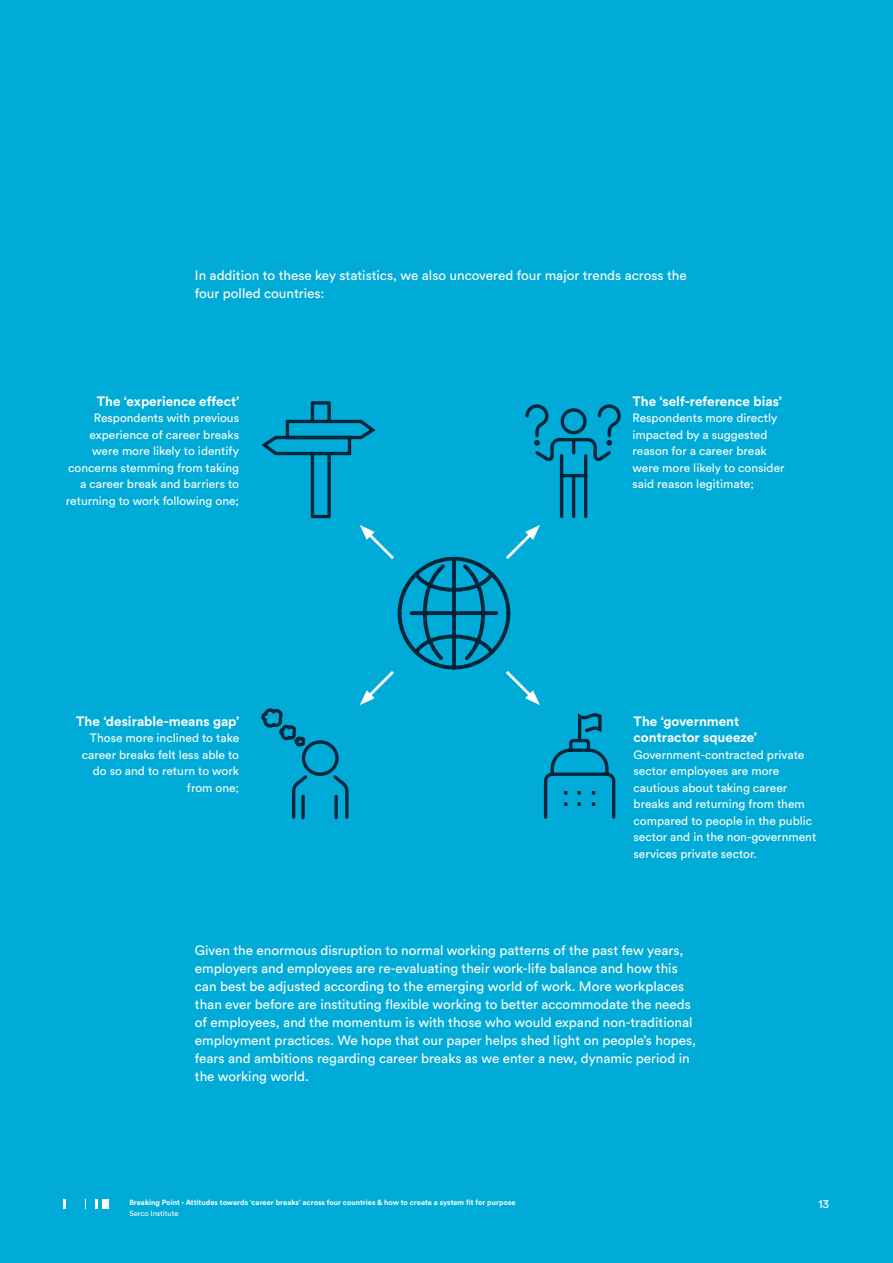
<style>
.page{position:relative;width:893px;height:1263px;background:#00abd7}
.page>*{position:absolute;margin:0;border:0;box-sizing:border-box;transform-origin:0 0}
.t1{font:13.5px/18px "Circular Std";color:#fff}
.t2{font:700 13.5px/16.5px "Circular Std";color:#fff}
.t3{font:12px/16.5px "Circular Std";color:#fff;text-align:right}
.t4{font:700 7.5px "Circular Std";color:#fff}
.t5{font:7.5px "Circular Std";color:#fff}
</style>
<div class="page">
<svg style="left:261px;top:402px;width:360px;height:418px"></svg>
<div style="left:311px;top:453px;width:20px;height:65px;border:3px solid #00253a"></div>
<div style="left:311px;top:401px;width:20px;height:21px;border:3px solid #00253a"></div>
<div style="left:102px;top:1199px;width:6px;height:10px;background:#fff"></div>
<svg style="left:95px;top:1199px;width:3px;height:10px"></svg>
<svg style="left:64px;top:1199px;width:2px;height:10px"></svg>
<p class="t1" style="left:195px;top:267px;width:493px">In addition to these key statistics, we also uncovered four major trends across the four polled countries:</p>
<p class="t2" style="left:97px;top:393px;width:144px">The ‘experience effect’</p>
<p class="t3" style="left:66px;top:410px;width:175px">Respondents with previous experience of career breaks were more likely to identify concerns stemming from taking a career break and barriers to returning to work following one;</p>
<p class="t2" style="left:76px;top:713px;width:164px">The ‘desirable-means gap’</p>
<p class="t3" style="left:82px;top:730px;width:159px">Those more inclined to take career breaks felt less able to do so and to return to work from one;</p>
<p class="t2" style="left:632px;top:393px;width:151px">The ‘self-reference bias’</p>
<p class="t3" style="left:632px;top:410px;width:154px;text-align:left">Respondents more directly impacted by a suggested reason for a career break were more likely to consider said reason legitimate;</p>
<p class="t2" style="left:634px;top:713px;width:125px">The ‘government contractor squeeze’</p>
<p class="t3" style="left:634px;top:747px;width:184px;text-align:left">Government-contracted private sector employees are more cautious about taking career breaks and returning from them compared to people in the public sector and in the non-government services private sector.</p>
<p class="t1" style="left:195px;top:942px;width:503px">Given the enormous disruption to normal working patterns of the past few years, employers and employees are re-evaluating their work-life balance and how this can best be adjusted according to the emerging world of work. More workplaces than ever before are instituting flexible working to better accommodate the needs of employees, and the momentum is with those who would expand non-traditional employment practices. We hope that our paper helps shed light on people’s hopes, fears and ambitions regarding career breaks as we enter a new, dynamic period in the working world.</p>
<p class="t4" style="left:129px;top:1200px;width:388px">Breaking Point - Attitudes towards ‘career breaks’ across four countries &amp; how to create a system fit for purpose</p>
<p class="t3" style="left:818px;top:1196px;width:12px">13</p>
<p class="t5" style="left:129px;top:1209px;width:51px">Serco Institute</p>
</div>
